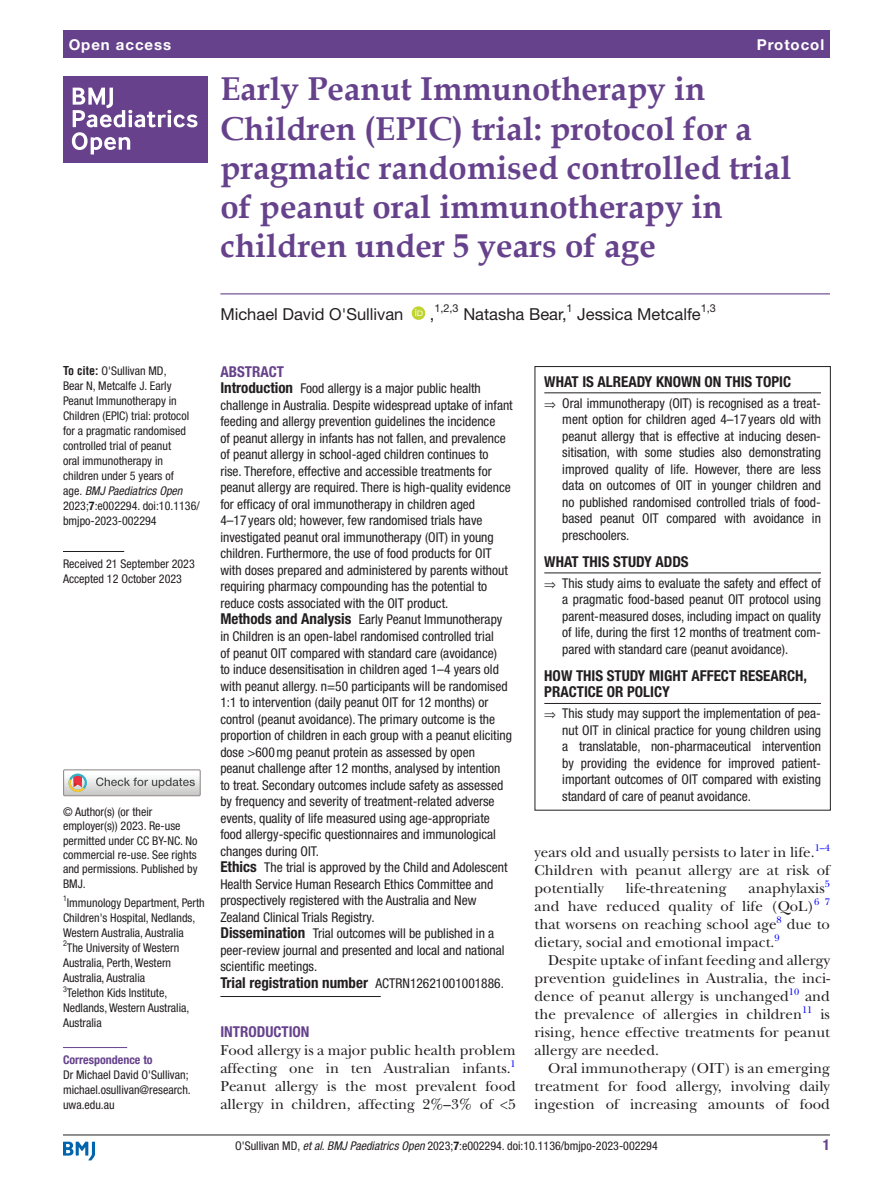
<style>
.page{position:relative;width:893px;height:1191px;background:#fff}
.page>*{position:absolute;margin:0;border:0;box-sizing:border-box;transform-origin:0 0}
.t1{font:700 33px/39px "Book Antiqua";color:#66428c}
.t2{font:16.5px "Helvetica Neue LT Std";color:#231f20}
.t3{font:15px/18px "New Baskerville";color:#231f20}
.t4{font:700 condensed 15px/16.5px "Helvetica Neue LT Std";color:#231f20}
.t5{font:700 condensed 15px "Helvetica Neue LT Std";color:#66428c}
.t6{font:700 15px "Helvetica Neue LT Std";letter-spacing:.065em;color:#fff}
.t7{font:condensed 13.5px/16.5px "Helvetica Neue LT Std";color:#231f20;text-align:justify}
.t8{font:condensed 12px/15px "Helvetica Neue LT Std";color:#231f20}
.t9{font:700 condensed 12px "Helvetica Neue LT Std";color:#66428c}
.t10{font:10.95px "Helvetica Neue LT Std";color:#231f20}
.t11{font:9.9px "New Baskerville";color:#00f}
.t12{font:condensed 7.95px "Helvetica Neue LT Std";color:#231f20}
.s1{font-family:"Helvetica LT Std";font-weight:700}
.s2{font-style:italic}
.s3{font-weight:700}
.s4{font-weight:700;font-size:15px}
.s5{font-weight:400;font-size:13.5px}
</style>
<div class="page">
<hr style="left:63px;top:1134px;width:767px;height:1px;background:#231f20">
<svg style="left:63px;top:1141px;width:32px;height:19px"></svg>
<div style="left:63px;top:31px;width:767px;height:27px;background:#66428c"></div>
<hr style="left:220px;top:293px;width:610px;height:1px;background:#66428c">
<svg style="left:412px;top:306px;width:13px;height:14px"></svg>
<hr style="left:63px;top:551px;width:61px;height:1px;background:#231f20">
<hr style="left:63px;top:1047px;width:64px;height:1px;background:#66428c">
<div style="left:63px;top:769px;width:138px;height:27px;border:1px solid #969090"></div>
<svg style="left:64px;top:770px;width:136px;height:25px"></svg>
<div style="left:63px;top:76px;width:144px;height:87px;background:#67418b"></div>
<svg style="left:72px;top:88px;width:125px;height:66px"></svg>
<hr style="left:220px;top:996px;width:161px;height:1px;background:#231f20">
<hr style="left:544px;top:392px;width:277px;height:1px;background:#231f20">
<hr style="left:544px;top:572px;width:277px;height:1px;background:#231f20">
<hr style="left:544px;top:703px;width:277px;height:1px;background:#231f20">
<div style="left:535px;top:366px;width:296px;height:444px;border:1px solid #231f20"></div>
<p class="t6" style="left:69px;top:35px;width:104px">Open access</p>
<p class="t6" style="left:757px;top:35px;width:69px">Protocol</p>
<h1 class="t1" style="left:220px;top:70px;width:572px">Early Peanut Immunotherapy in Children (EPIC) trial: protocol for a pragmatic randomised controlled trial of peanut oral immunotherapy in children under 5 years of age</h1>
<p class="t2" style="left:220px;top:304px;width:185px">Michael David O'Sullivan</p>
<p class="t10" style="left:434px;top:302px;width:26px">1,2,3</p>
<p class="t2" style="left:463px;top:304px;width:105px">Natasha Bear,</p>
<p class="t10" style="left:567px;top:302px;width:8px">1</p>
<p class="t2" style="left:577px;top:304px;width:125px">Jessica Metcalfe</p>
<p class="t10" style="left:701px;top:302px;width:17px">1,3</p>
<p class="t2" style="left:430px;top:304px;width:6px">,</p>
<p class="t8" style="left:63px;top:363px;width:138px"><span class="s1">To cite:</span> O'Sullivan MD,<br>Bear N, Metcalfe J. Early<br>Peanut Immunotherapy in<br>Children (EPIC) trial: protocol for a pragmatic randomised controlled trial of peanut<br>oral immunotherapy in children under 5 years of<br>age. <span class="s2">BMJ Paediatrics Open<br></span>2023;<span class="s3">7</span>:e002294. doi:10.1136/ bmjpo-2023-002294</p>
<p class="t8" style="left:63px;top:556px;width:133px">Received 21 September 2023<br>Accepted 12 October 2023</p>
<p class="t8" style="left:63px;top:804px;width:136px;line-height:14.4px">© Author(s) (or their employer(s)) 2023. Re-use permitted under CC BY-NC. No commercial re-use. See rights and permissions. Published by<br>BMJ.</p>
<p class="t12" style="left:63px;top:894px;width:5px">1</p>
<p class="t8" style="left:63px;top:895px;width:143px;text-indent:4px">Immunology Department, Perth<br>Children's Hospital, Nedlands,<br>Western Australia, Australia</p>
<p class="t12" style="left:63px;top:939px;width:5px">2</p>
<p class="t8" style="left:63px;top:940px;width:118px;text-indent:4px">The University of Western<br>Australia, Perth, Western<br>Australia, Australia</p>
<p class="t12" style="left:63px;top:984px;width:5px">3</p>
<p class="t8" style="left:63px;top:985px;width:128px;text-indent:4px">Telethon Kids Institute,<br>Nedlands, Western Australia,<br>Australia</p>
<p class="t9" style="left:63px;top:1053px;width:91px">Correspondence to</p>
<p class="t8" style="left:63px;top:1067px;width:129px">Dr Michael David O'Sullivan; michael.osullivan@research. uwa.edu.au</p>
<p class="t5" style="left:220px;top:362px;width:65px">ABSTRACT</p>
<p class="t7" style="left:220px;top:380px;width:294px;text-align:left"><span class="s4">Introduction</span> Food allergy is a major public health challenge in Australia. Despite widespread uptake of infant feeding and allergy prevention guidelines the incidence<br>of peanut allergy in infants has not fallen, and prevalence of peanut allergy in school-aged children continues to rise. Therefore, effective and accessible treatments for peanut allergy are required. There is high-quality evidence for efficacy of oral immunotherapy in children aged<br>4–17 years old; however, few randomised trials have investigated peanut oral immunotherapy (OIT) in young children. Furthermore, the use of food products for OIT with doses prepared and administered by parents without requiring pharmacy compounding has the potential to reduce costs associated with the OIT product.<br><span class="s4">Methods and Analysis</span> Early Peanut Immunotherapy in Children is an open-label randomised controlled trial<br>of peanut OIT compared with standard care (avoidance)<br>to induce desensitisation in children aged 1–4 years old with peanut allergy. n=50 participants will be randomised 1:1 to intervention (daily peanut OIT for 12 months) or control (peanut avoidance). The primary outcome is the proportion of children in each group with a peanut eliciting dose &gt;600mg peanut protein as assessed by open<br>peanut challenge after 12 months, analysed by intention to treat. Secondary outcomes include safety as assessed by frequency and severity of treatment-related adverse events, quality of life measured using age-appropriate food allergy-specific questionnaires and immunological changes during OIT.<br><span class="s4">Ethics</span> The trial is approved by the Child and Adolescent Health Service Human Research Ethics Committee and prospectively registered with the Australia and New Zealand Clinical Trials Registry.<br><span class="s4">Dissemination</span> Trial outcomes will be published in a peer-review journal and presented and local and national scientific meetings.</p>
<p class="t4" style="left:220px;top:973px;width:285px">Trial registration number <span class="s5">ACTRN12621001001886.</span></p>
<p class="t5" style="left:220px;top:1023px;width:91px">INTRODUCTION</p>
<p class="t3" style="left:220px;top:1041px;width:297px">Food allergy is a major public health problem affecting one in ten Australian infants.</p>
<p class="t11" style="left:511px;top:1057px;width:7px">1</p>
<p class="t3" style="left:220px;top:1077px;width:297px">Peanut allergy is the most prevalent food allergy in children, affecting 2%–3% of &lt;5</p>
<p class="t4" style="left:544px;top:373px;width:248px">WHAT IS ALREADY KNOWN ON THIS TOPIC</p>
<p class="t7" style="left:562px;top:394px;width:260px;text-indent:-18px">⇒ Oral immunotherapy (OIT) is recognised as a treat&shy;ment option for children aged 4–17 years old with peanut allergy that is effective at inducing desen&shy;sitisation, with some studies also demonstrating improved quality of life. However, there are less data on outcomes of OIT in younger children and no published randomised controlled trials of food&shy;based peanut OIT compared with avoidance in preschoolers.</p>
<p class="t4" style="left:544px;top:553px;width:146px">WHAT THIS STUDY ADDS</p>
<p class="t7" style="left:562px;top:574px;width:260px;text-indent:-18px">⇒ This study aims to evaluate the safety and effect of a pragmatic food-based peanut OIT protocol using parent-measured doses, including impact on quality of life, during the first 12 months of treatment com&shy;pared with standard care (peanut avoidance).</p>
<p class="t4" style="left:544px;top:667px;width:264px">HOW THIS STUDY MIGHT AFFECT RESEARCH,<br>PRACTICE OR POLICY</p>
<p class="t7" style="left:562px;top:705px;width:260px;text-indent:-18px">⇒ This study may support the implementation of pea&shy;nut OIT in clinical practice for young children using a translatable, non-pharmaceutical intervention by providing the evidence for improved patient&shy;important outcomes of OIT compared with existing standard of care of peanut avoidance.</p>
<p class="t3" style="left:535px;top:843px;width:282px">years old and usually persists to later in life.</p>
<p class="t11" style="left:815px;top:841px;width:17px">1–4</p>
<p class="t3" style="left:535px;top:861px;width:297px">Children with peanut allergy are at risk of potentially</p>
<p class="t3" style="left:626px;top:879px;width:103px">life-threatening</p>
<p class="t3" style="left:749px;top:879px;width:78px">anaphylaxis</p>
<p class="t11" style="left:825px;top:877px;width:7px">5</p>
<p class="t3" style="left:535px;top:897px;width:281px">and have reduced quality of life (QoL)</p>
<p class="t11" style="left:814px;top:895px;width:17px">6 7</p>
<p class="t3" style="left:535px;top:915px;width:244px">that worsens on reaching school age</p>
<p class="t11" style="left:777px;top:913px;width:7px">8</p>
<p class="t3" style="left:787px;top:915px;width:45px">due to</p>
<p class="t3" style="left:535px;top:933px;width:241px">dietary, social and emotional impact.</p>
<p class="t11" style="left:774px;top:931px;width:7px">9</p>
<p class="t3" style="left:535px;top:951px;width:297px;text-align:justify;text-indent:14px">Despite uptake of infant feeding and allergy prevention guidelines in Australia, the inci&shy;dence of peanut allergy is unchanged</p>
<p class="t11" style="left:789px;top:985px;width:12px">10</p>
<p class="t3" style="left:805px;top:987px;width:26px">and</p>
<p class="t3" style="left:535px;top:1005px;width:269px">the prevalence of allergies in children</p>
<p class="t11" style="left:802px;top:1003px;width:12px">11</p>
<p class="t3" style="left:535px;top:1005px;width:297px;text-align:justify;text-indent:286px">is rising, hence effective treatments for peanut allergy are needed.</p>
<p class="t3" style="left:535px;top:1059px;width:297px;text-align:justify;text-indent:14px">Oral immunotherapy (OIT) is an emerging treatment for food allergy, involving daily ingestion of increasing amounts of food</p>
<p class="t8" style="left:235px;top:1137px;width:424px">O'Sullivan MD, <span class="s2">et al</span>. <span class="s2">BMJ Paediatrics Open</span> 2023;<span class="s3">7</span>:e002294. doi:10.1136/bmjpo-2023-002294</p>
<p class="t5" style="left:823px;top:1135px;width:9px">1</p>
</div>
